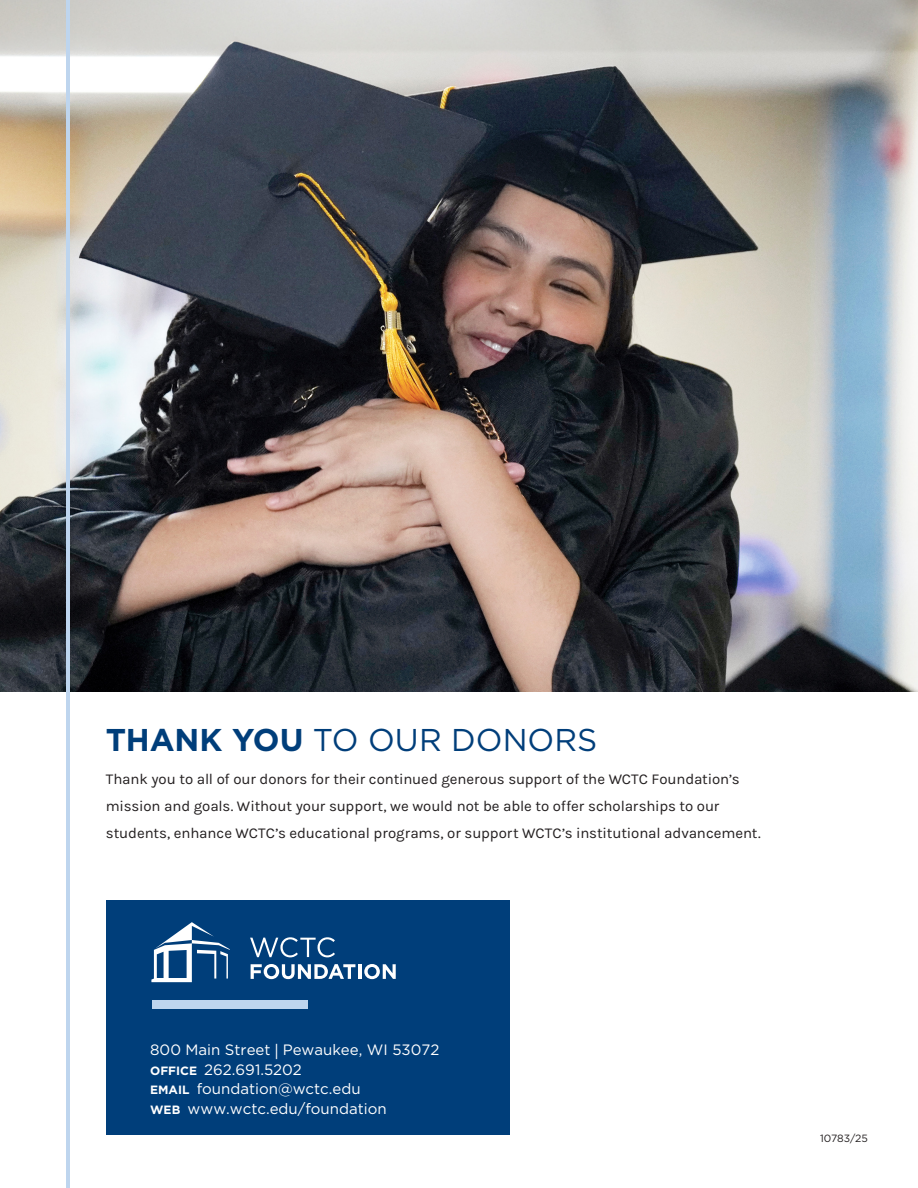
<style>
.page{position:relative;width:918px;height:1188px;background:#fff}
.page>*{position:absolute;margin:0;border:0;box-sizing:border-box;transform-origin:0 0}
.Second_headings{font:31.5px "Gotham";color:#003e7a}
.paragraph_text{font:15px/27px "Karla";letter-spacing:-.005em;color:#231f20}
.t1{font:15px "Gotham";color:#fff}
.t2{font:10.5px "Gotham";color:#231f20}
.s1{font-weight:700}
.s2{font-size:16.5px}
.s3{font-weight:700;font-size:12px}
</style>
<div class="page">
<div style="left:106px;top:900px;width:403px;height:235px;background:#003e7a"></div>
<img style="left:0;top:0;width:918px;height:691px">
<hr style="left:66px;top:0;width:3px;height:1188px;background:#bed5ee">
<svg style="left:151px;top:922px;width:79px;height:60px"></svg>
<svg style="left:251px;top:964px;width:104px;height:15px"></svg>
<hr style="left:358px;top:964px;width:3px;height:15px;background:#fff">
<svg style="left:364px;top:964px;width:32px;height:15px"></svg>
<svg style="left:250px;top:937px;width:85px;height:20px"></svg>
<div style="left:152px;top:1000px;width:156px;height:9px;background:#bed5ee"></div>
<p class="Second_headings" style="left:106px;top:719px;width:493px"><span class="s1">THANK YOU</span> TO OUR DONORS</p>
<p class="paragraph_text" style="left:106px;top:766px;width:656px">Thank you to all of our donors for their continued generous support of the WCTC Foundation’s mission and goals. Without your support, we would not be able to offer scholarships to our students, enhance WCTC’s educational programs, or support WCTC’s institutional advancement.</p>
<p class="t1" style="left:150px;top:1040px;width:291px">800 Main Street <span class="s2">|</span> Pewaukee, WI 53072</p>
<p class="t1" style="left:150px;top:1060px;width:153px"><span class="s3">OFFICE</span> 262.691.5202</p>
<p class="t1" style="left:150px;top:1079px;width:212px"><span class="s3">EMAIL</span> foundation@wctc.edu</p>
<p class="t1" style="left:150px;top:1099px;width:238px"><span class="s3">WEB</span> www.wctc.edu/foundation</p>
<p class="t2" style="left:820px;top:1132px;width:49px">10783/25</p>
</div>
